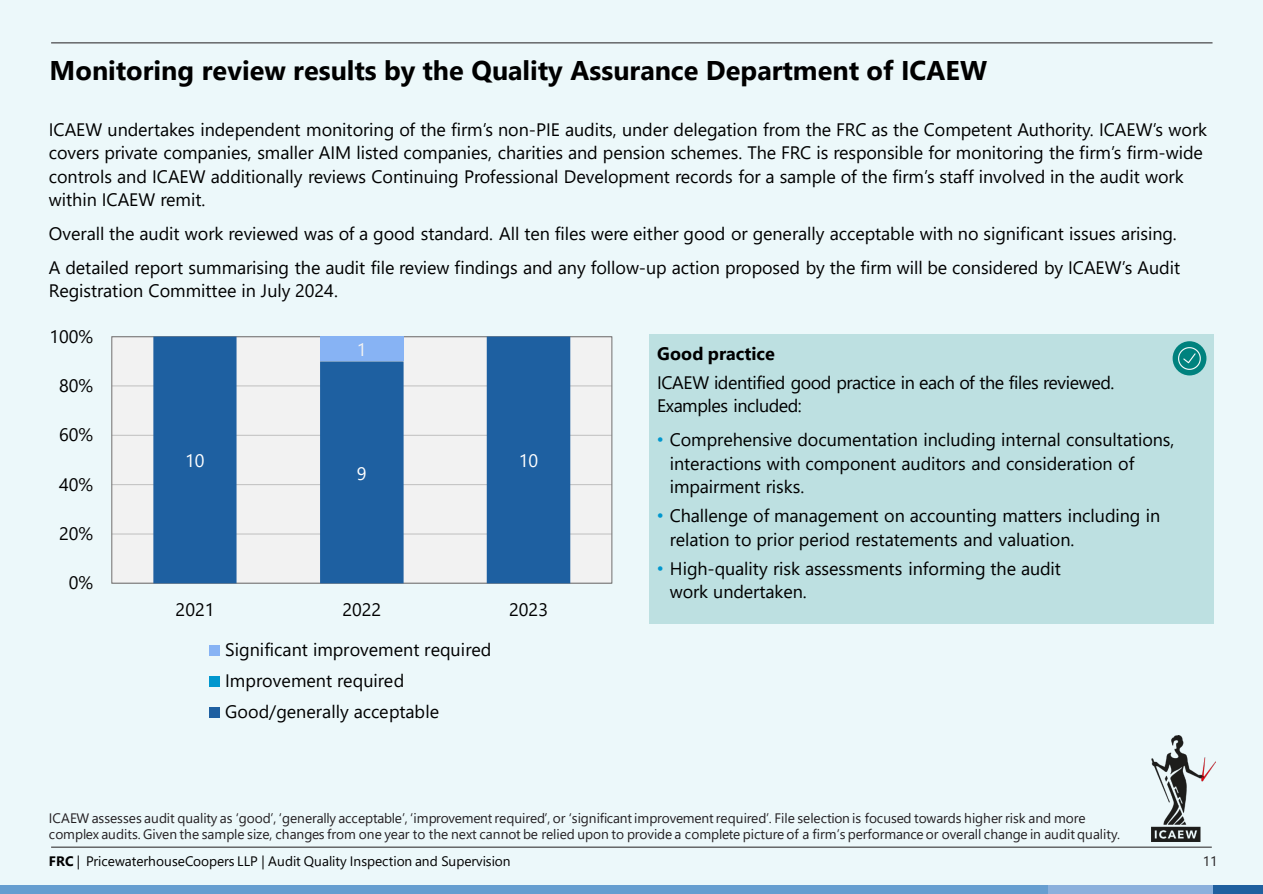
<style>
.page{position:relative;width:1263px;height:894px;background:#fff}
.page>*{position:absolute;margin:0;border:0;box-sizing:border-box;transform-origin:0 0}
.t1{font:700 27px "Segoe UI";color:#000}
.t2{font:18px/23.2px "Segoe UI";letter-spacing:-.005em;color:#000}
.t3{font:18px/23.4px "Segoe UI";letter-spacing:-.025em;color:#000}
.t4{font:700 18px "Segoe UI";color:#000}
.t5{font:18px "Segoe UI";color:#fff}
.t6{font:18px "Segoe UI";color:#f2f2f2}
.t7{font:13.65px/16.2px "Segoe UI";letter-spacing:-.005em;color:#231f22}
.t8{font:13.65px "Segoe UI";letter-spacing:-.005em;color:#000}
.t9{font:13.65px "Segoe UI";color:#231f20}
.s1{font-family:"Arial";color:#0097ce}
.s2{font-weight:700}
</style>
<div class="page">
<div style="left:0;top:0;width:1263px;height:893px;background:#ecf8fa"></div>
<hr style="left:51px;top:42px;width:1161px;height:1px;background:#231f20">
<hr style="left:51px;top:846px;width:1161px;height:1px;background:#231f20">
<div style="left:0;top:885px;width:1048px;height:8px;background:#669ed0"></div>
<div style="left:1048px;top:885px;width:166px;height:8px;background:#8bb0dc"></div>
<div style="left:1214px;top:885px;width:49px;height:8px;background:#20609f"></div>
<div style="left:649px;top:333px;width:565px;height:290px;background:#bde0e1"></div>
<div style="left:1173px;top:341px;width:33px;height:34px;background:#00827e;border-radius:50%"></div>
<img style="left:1178px;top:347px;width:22px;height:22px">
<img style="left:1152px;top:735px;width:64px;height:105px">
<div style="left:112px;top:336px;width:500px;height:247px;background:#f2f2f2"></div>
<hr style="left:112px;top:533px;width:500px;height:1px;background:#bfbfbf">
<hr style="left:112px;top:484px;width:500px;height:1px;background:#bfbfbf">
<hr style="left:112px;top:435px;width:500px;height:1px;background:#bfbfbf">
<hr style="left:112px;top:385px;width:500px;height:1px;background:#bfbfbf">
<svg style="left:153px;top:336px;width:417px;height:247px;fill:#1e60a1"></svg>
<div style="left:320px;top:336px;width:84px;height:25px;background:#87b3f4"></div>
<div style="left:210px;top:644px;width:10px;height:11px;background:#87b3f4"></div>
<div style="left:210px;top:675px;width:10px;height:11px;background:#0097ce"></div>
<div style="left:210px;top:706px;width:10px;height:11px;background:#1e60a1"></div>
<h2 class="t1" style="left:50px;top:45px;width:939px">Monitoring review results by the Quality Assurance Department of ICAEW</h2>
<p class="t2" style="left:49px;top:117px;width:1160px">ICAEW undertakes independent monitoring of the firm’s non-PIE audits, under delegation from the FRC as the Competent Authority. ICAEW’s work covers private companies, smaller AIM listed companies, charities and pension schemes. The FRC is responsible for monitoring the firm’s firm-wide controls and ICAEW additionally reviews Continuing Professional Development records for a sample of the firm’s staff involved in the audit work within ICAEW remit.</p>
<p class="t2" style="left:49px;top:215px;width:1133px;line-height:33.9px">Overall the audit work reviewed was of a good standard. All ten files were either good or generally acceptable with no significant issues arising.<br>A detailed report summarising the audit file review findings and any follow-up action proposed by the firm will be considered by ICAEW’s Audit</p>
<p class="t2" style="left:49px;top:277px;width:291px">Registration Committee in July 2024.</p>
<p class="t2" style="left:49px;top:323px;width:45px">100%</p>
<p class="t2" style="left:59px;top:372px;width:36px">80%</p>
<p class="t2" style="left:59px;top:421px;width:36px">60%</p>
<p class="t2" style="left:59px;top:471px;width:36px">40%</p>
<p class="t2" style="left:59px;top:520px;width:36px">20%</p>
<p class="t2" style="left:69px;top:569px;width:26px">0%</p>
<p class="t5" style="left:185px;top:444px;width:21px">10</p>
<p class="t6" style="left:357px;top:333px;width:11px">1</p>
<p class="t5" style="left:357px;top:456px;width:11px">9</p>
<p class="t5" style="left:519px;top:444px;width:21px">10</p>
<p class="t2" style="left:176px;top:596px;width:40px">2021</p>
<p class="t2" style="left:342px;top:596px;width:40px">2022</p>
<p class="t2" style="left:509px;top:596px;width:40px">2023</p>
<p class="t2" style="left:225px;top:636px;width:268px">Significant improvement required</p>
<p class="t2" style="left:225px;top:667px;width:181px">Improvement required</p>
<p class="t2" style="left:225px;top:698px;width:215px">Good/generally acceptable</p>
<p class="t4" style="left:657px;top:336px;width:119px">Good practice</p>
<p class="t3" style="left:657px;top:369px;width:459px">ICAEW identified good practice in each of the files reviewed.<br>Examples included:</p>
<p class="t2" style="left:670px;top:426px;width:506px;text-indent:-13px"><span class="s1">•</span> Comprehensive documentation including internal consultations, interactions with component auditors and consideration of impairment risks.</p>
<p class="t2" style="left:670px;top:502px;width:492px;text-indent:-13px"><span class="s1">•</span> Challenge of management on accounting matters including in relation to prior period restatements and valuation.</p>
<p class="t2" style="left:670px;top:555px;width:393px;text-indent:-13px"><span class="s1">•</span> High-quality risk assessments informing the audit work undertaken.</p>
<p class="t7" style="left:49px;top:808px;width:1073px">ICAEW assesses audit quality as ‘good’, ‘generally acceptable’, ‘improvement required’, or ‘significant improvement required’. File selection is focused towards higher risk and more complex audits. Given the sample size, changes from one year to the next cannot be relied upon to provide a complete picture of a firm’s performance or overall change in audit quality.</p>
<p class="t8" style="left:49px;top:847px;width:463px"><span class="s2">FRC</span> | PricewaterhouseCoopers LLP | Audit Quality Inspection and Supervision</p>
<p class="t9" style="left:1203px;top:847px;width:16px">11</p>
</div>
